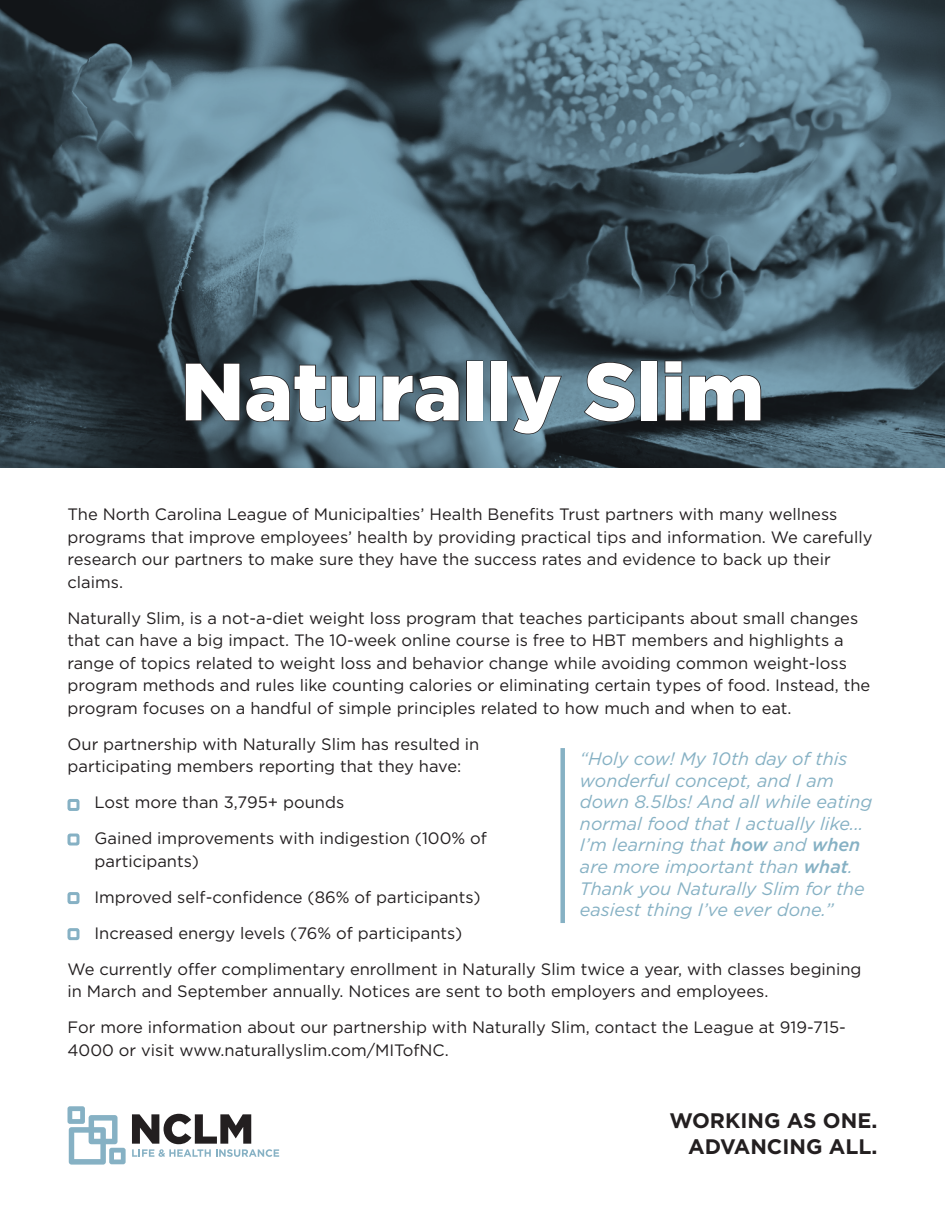
<style>
.page{position:relative;width:945px;height:1215px;background:#fff}
.page>*{position:absolute;margin:0;border:0;box-sizing:border-box;transform-origin:0 0}
.t1{font:900 81px "Gotham";color:#fff}
.t2{font:700 21px/25.2px "Gotham";color:#231f20;text-align:right}
.t3{font:italic 18px/21.6px "Gotham";color:#86b1c4}
.t4{font:16.5px/22.5px "Gotham";color:#231f20}
.s1{font-weight:500}
</style>
<div class="page">
<svg style="left:0;top:0;width:945px;height:467px;background:#455c68"></svg>
<svg style="left:184px;top:362px;width:276px;height:61px;background:#465b67"></svg>
<div style="left:466px;top:361px;width:17px;height:60px;border:2px solid #231f20"></div>
<div style="left:490px;top:361px;width:17px;height:60px;border:2px solid #231f20"></div>
<svg style="left:510px;top:375px;width:53px;height:60px;background:#526b78"></svg>
<svg style="left:583px;top:361px;width:53px;height:62px;background:#5b7786"></svg>
<div style="left:641px;top:361px;width:17px;height:60px;border:2px solid #231f20"></div>
<svg style="left:664px;top:360px;width:98px;height:62px;background:#506975"></svg>
<div style="left:68px;top:799px;width:12px;height:12px;border:3px solid #86b1c4"></div>
<div style="left:68px;top:834px;width:12px;height:12px;border:3px solid #86b1c4"></div>
<div style="left:68px;top:892px;width:12px;height:12px;border:3px solid #86b1c4"></div>
<div style="left:68px;top:928px;width:12px;height:12px;border:3px solid #86b1c4"></div>
<svg style="left:68px;top:1106px;width:58px;height:59px"></svg>
<svg style="left:132px;top:1114px;width:147px;height:43px"></svg>
<div style="left:560px;top:748px;width:5px;height:175px;background:#86b1c4"></div>
<h1 class="t1" style="left:181px;top:345px;width:585px">Naturally Slim</h1>
<p class="t4" style="left:68px;top:503px;width:807px">The North Carolina League of Municipalties’ Health Benefits Trust partners with many wellness programs that improve employees’ health by providing practical tips and information. We carefully research our partners to make sure they have the success rates and evidence to back up their claims.</p>
<p class="t4" style="left:68px;top:606px;width:804px">Naturally Slim, is a not-a-diet weight loss program that teaches participants about small changes that can have a big impact. The 10-week online course is free to HBT members and highlights a range of topics related to weight loss and behavior change while avoiding common weight-loss program methods and rules like counting calories or eliminating certain types of food. Instead, the program focuses on a handful of simple principles related to how much and when to eat.</p>
<p class="t4" style="left:68px;top:732px;width:413px">Our partnership with Naturally Slim has resulted in participating members reporting that they have:</p>
<p class="t4" style="left:94px;top:784px;width:394px;line-height:36px">Lost more than 3,795+ pounds<br>Gained improvements with indigestion (100% of</p>
<p class="t4" style="left:94px;top:849px;width:106px">participants)</p>
<p class="t4" style="left:94px;top:885px;width:388px">Improved self-confidence (86% of participants)</p>
<p class="t4" style="left:94px;top:921px;width:369px">Increased energy levels (76% of participants)</p>
<p class="t4" style="left:68px;top:957px;width:796px">We currently offer complimentary enrollment in Naturally Slim twice a year, with classes begining</p>
<p class="t4" style="left:68px;top:973px;width:780px;line-height:36px">in March and September annually. Notices are sent to both employers and employees.<br>For more information about our partnership with Naturally Slim, contact the League at 919-715-</p>
<p class="t4" style="left:68px;top:1038px;width:383px">4000 or visit www.naturallyslim.com/MITofNC.</p>
<p class="t3" style="left:580px;top:748px;width:294px">“Holy cow! My 10th day of this wonderful concept, and I am down 8.5lbs! And all while eating normal food that I actually like...<br>I’m learning that <span class="s1">how</span> and <span class="s1">when </span>are more important than <span class="s1">what</span>.<br>Thank you Naturally Slim for the easiest thing I’ve ever done.”</p>
<p class="t2" style="left:669px;top:1108px;width:210px">WORKING AS ONE.<br>ADVANCING ALL.</p>
</div>
